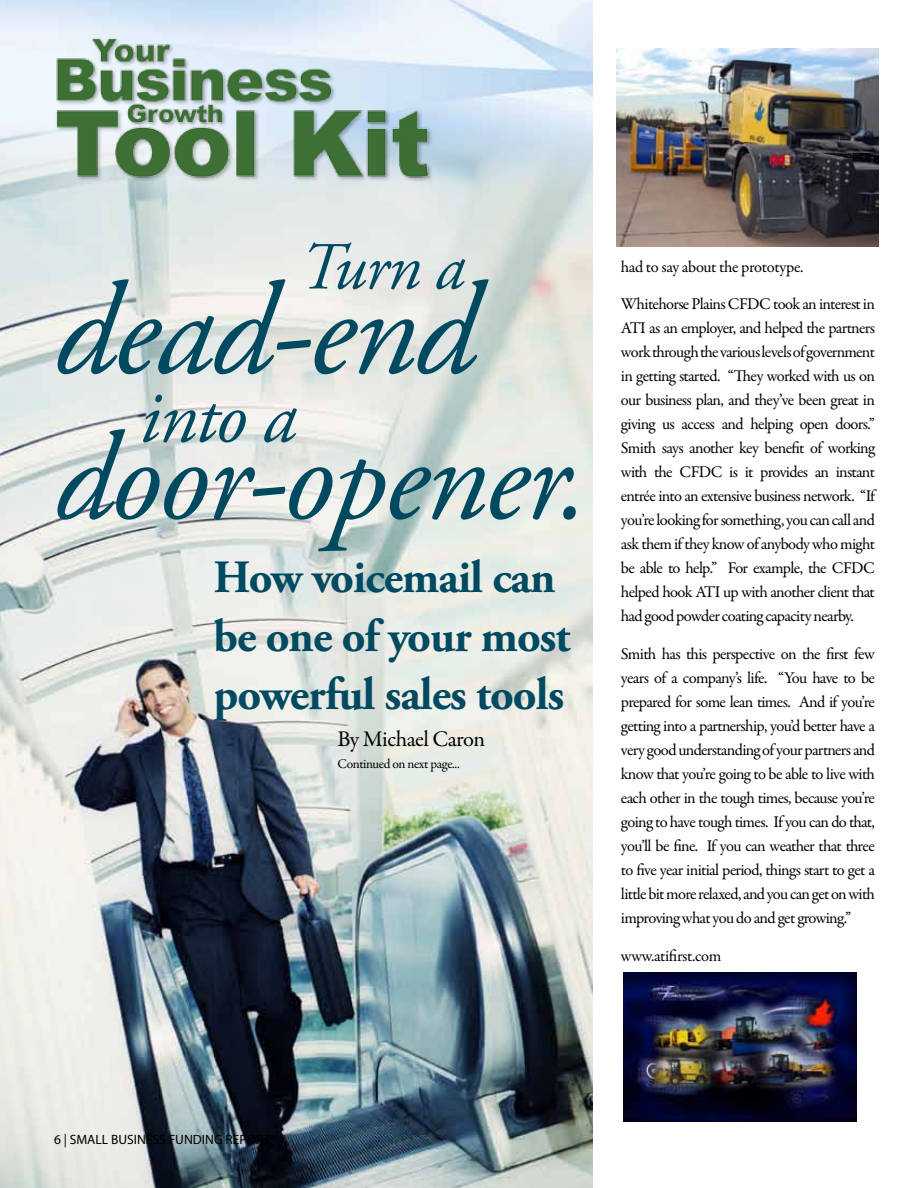
<style>
.page{position:relative;width:918px;height:1188px;background:#fff}
.page>*{position:absolute;margin:0;border:0;box-sizing:border-box;transform-origin:0 0}
.t1{font:italic 130.2px "Adobe Garamond Pro";letter-spacing:-.02em;color:#004a61}
.t2{font:italic 124.2px "Adobe Garamond Pro";letter-spacing:-.02em;color:#004a61}
.t3{font:italic 76.2px "Adobe Garamond Pro";color:#004a61}
.t4{font:italic 67.2px "Adobe Garamond Pro";color:#004a61}
.t5{font:700 46.2px/58.5px "Adobe Garamond Pro";letter-spacing:-.02em;color:#004a61}
.t6{font:22.5px "Garamond Premr Pro";letter-spacing:-.025em;color:#000}
.t7{font:16.5px/24px "Garamond Premr Pro";letter-spacing:-.04em;color:#000;text-align:justify}
.t8{font:16.5px "Garamond Premr Pro";letter-spacing:-.02em;color:#000}
.t9{font:13.5px "Myriad Pro";color:#000}
.t10{font:13.5px "Garamond Premr Pro";letter-spacing:-.03em;color:#000}
</style>
<div class="page">
<img style="left:0;top:216px;width:592px;height:972px">
<img style="left:20px;top:0;width:470px;height:224px">
<img style="left:616px;top:48px;width:263px;height:198px">
<img style="left:624px;top:972px;width:233px;height:149px">
<h3 class="t4" style="left:299px;top:227px;width:167px">Turn a</h3>
<h1 class="t1" style="left:54px;top:253px;width:423px">dead-end</h1>
<h3 class="t3" style="left:139px;top:372px;width:159px">into a</h3>
<h2 class="t2" style="left:54px;top:404px;width:536px">door-opener.</h2>
<h3 class="t5" style="left:213px;top:549px;width:359px">How voicemail can be one of your most powerful sales tools</h3>
<h3 class="t6" style="left:338px;top:725px;width:149px">By Michael Caron</h3>
<p class="t10" style="left:338px;top:756px;width:124px">Continued on next page...</p>
<p class="t8" style="left:621px;top:257px;width:184px">had to say about the prototype.</p>
<p class="t7" style="left:621px;top:293px;width:256px">Whitehorse Plains CFDC took an interest in ATI as an employer, and helped the partners work through the various levels of government in getting started. “They worked with us on our business plan, and they’ve been great in giving us access and helping open doors.” Smith says another key benefit of working with the CFDC is it provides an instant entrée into an extensive business network. “If you’re looking for something, you can call and ask them if they know of anybody who might be able to help.” For example, the CFDC helped hook ATI up with another client that had good powder coating capacity nearby.</p>
<p class="t7" style="left:621px;top:642px;width:256px">Smith has this perspective on the first few years of a company’s life. “You have to be prepared for some lean times. And if you’re getting into a partnership, you’d better have a very good understanding of your partners and know that you’re going to be able to live with each other in the tough times, because you’re going to have tough times. If you can do that, you’ll be fine. If you can weather that three to five year initial period, things start to get a little bit more relaxed, and you can get on with improving what you do and get growing.”</p>
<p class="t8" style="left:621px;top:945px;width:102px">www.atifirst.com</p>
<p class="t9" style="left:54px;top:1131px;width:218px">6 | SMALL BUSINESS FUNDING REPORT</p>
</div>
